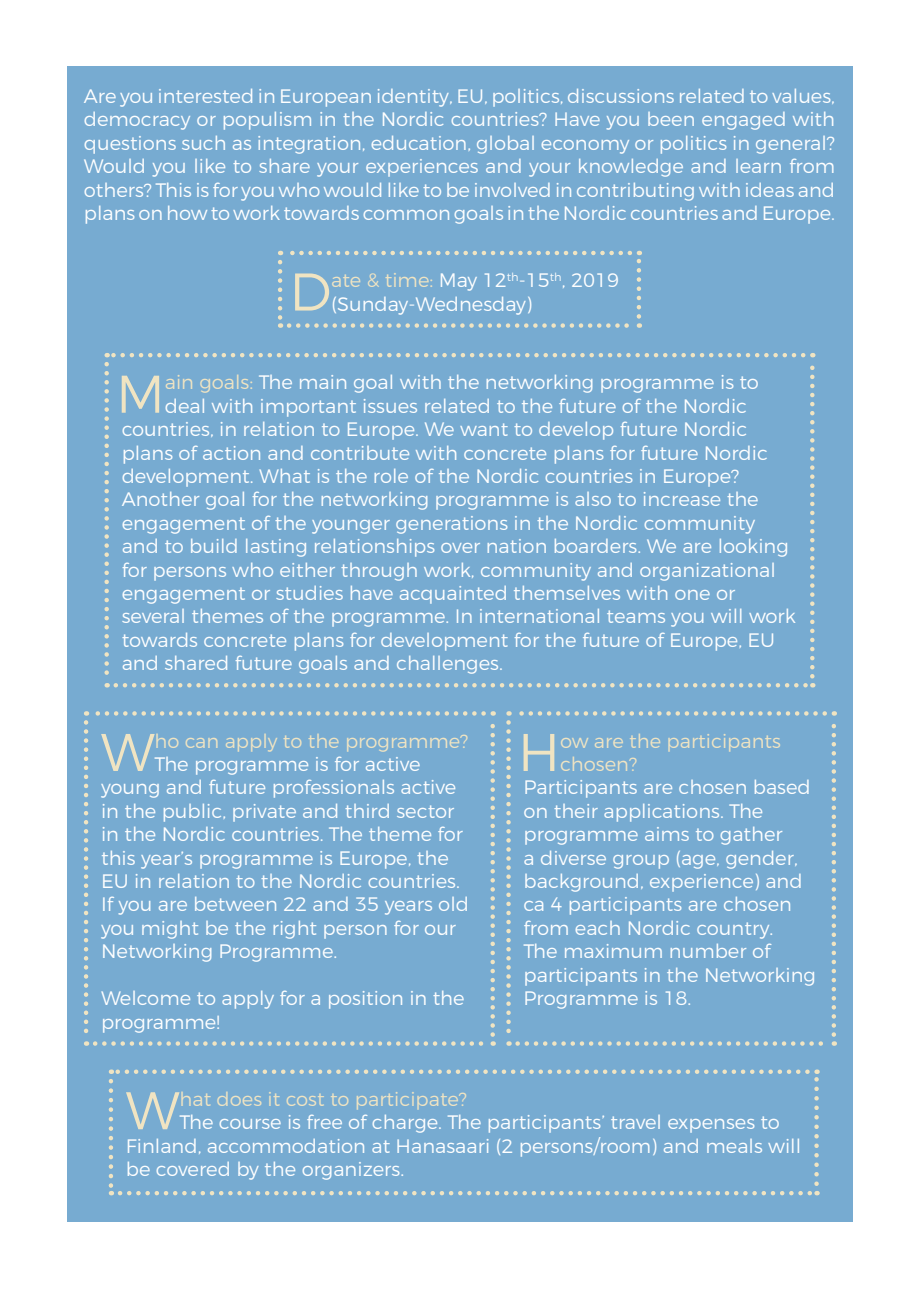
<style>
.page{position:relative;width:919px;height:1289px;background:#fff}
.page>*{position:absolute;margin:0;border:0;box-sizing:border-box;transform-origin:0 0}
.t1{font:300 52.95px "Montserrat";color:#f0e4c2}
.t2{font:300 19.5px/23.4px "Montserrat";color:#fff}
.t3{font:300 19.5px/23.4px "Montserrat";color:#f0e4c2}
.s1{color:#f0e4c2}
</style>
<div class="page">
<div style="left:67px;top:67px;width:785px;height:1155px;background:#77abd1"></div>
<svg style="left:278px;top:262px;width:4px;height:66px"></svg>
<svg style="left:289px;top:323px;width:351px;height:5px"></svg>
<svg style="left:636px;top:251px;width:5px;height:65px"></svg>
<svg style="left:280px;top:251px;width:350px;height:4px"></svg>
<svg style="left:104px;top:364px;width:5px;height:323px"></svg>
<svg style="left:116px;top:683px;width:697px;height:4px"></svg>
<svg style="left:810px;top:353px;width:4px;height:323px"></svg>
<svg style="left:107px;top:353px;width:696px;height:4px"></svg>
<svg style="left:84px;top:722px;width:4px;height:323px"></svg>
<svg style="left:95px;top:1041px;width:398px;height:4px"></svg>
<svg style="left:490px;top:711px;width:5px;height:323px"></svg>
<svg style="left:86px;top:711px;width:397px;height:4px"></svg>
<svg style="left:506px;top:722px;width:4px;height:323px"></svg>
<svg style="left:517px;top:1041px;width:317px;height:4px"></svg>
<svg style="left:831px;top:711px;width:5px;height:323px"></svg>
<svg style="left:508px;top:711px;width:316px;height:4px"></svg>
<svg style="left:109px;top:1081px;width:4px;height:114px"></svg>
<svg style="left:120px;top:1191px;width:697px;height:4px"></svg>
<svg style="left:814px;top:1069px;width:4px;height:114px"></svg>
<svg style="left:111px;top:1069px;width:696px;height:4px"></svg>
<p class="t2" style="left:84px;top:84px;width:752px;text-align:justify">Are you interested in European identity, EU, politics, discussions related to values, democracy or populism in the Nordic countries? Have you been engaged with questions such as integration, education, global economy or politics in general?<br>Would you like to share your experiences and your knowledge and learn from others? This is for you who would like to be involved in contributing with ideas and plans on how to work towards common goals in the Nordic countries and Europe.</p>
<h1 class="t1" style="left:289px;top:259px;width:43px">D</h1>
<p class="t2" style="left:331px;top:268px;width:289px"><span class="s1">ate &amp; time:</span> May 12<sup>th</sup>-15<sup>th</sup>, 2019 (Sunday-Wednesday)</p>
<h1 class="t1" style="left:116px;top:361px;width:50px">M</h1>
<p class="t2" style="left:165px;top:370px;width:595px"><span class="s1">ain goals:</span> The main goal with the networking programme is to</p>
<p class="t2" style="left:165px;top:394px;width:583px">deal with important issues related to the future of the Nordic</p>
<p class="t2" style="left:122px;top:417px;width:627px">countries, in relation to Europe. We want to develop future Nordic</p>
<p class="t2" style="left:122px;top:440px;width:647px">plans of action and contribute with concrete plans for future Nordic</p>
<p class="t2" style="left:122px;top:464px;width:619px">development. What is the role of the Nordic countries in Europe?</p>
<p class="t2" style="left:122px;top:487px;width:638px">Another goal for the networking programme is also to increase the</p>
<p class="t2" style="left:122px;top:511px;width:635px">engagement of the younger generations in the Nordic community</p>
<p class="t2" style="left:122px;top:534px;width:668px">and to build lasting relationships over nation boarders. We are looking</p>
<p class="t2" style="left:122px;top:557px;width:655px">for persons who either through work, community and organizational</p>
<p class="t2" style="left:122px;top:581px;width:615px">engagement or studies have acquainted themselves with one or</p>
<p class="t2" style="left:122px;top:604px;width:675px">several themes of the programme. In international teams you will work</p>
<p class="t2" style="left:122px;top:628px;width:655px">towards concrete plans for development for the future of Europe, EU</p>
<p class="t2" style="left:122px;top:651px;width:382px">and shared future goals and challenges.</p>
<h1 class="t1" style="left:101px;top:719px;width:55px">W</h1>
<p class="t3" style="left:155px;top:728px;width:315px">ho can apply to the programme?</p>
<p class="t2" style="left:101px;top:752px;width:369px;text-indent:54px">The programme is for active young and future professionals active in the public, private and third sector in the Nordic countries. The theme for this year’s programme is Europe, the EU in relation to the Nordic countries.<br>If you are between 22 and 35 years old you might be the right person for our Networking Programme.</p>
<p class="t2" style="left:101px;top:986px;width:365px">Welcome to apply for a position in the programme!</p>
<h1 class="t1" style="left:518px;top:719px;width:44px">H</h1>
<p class="t3" style="left:560px;top:728px;width:222px">ow are the participants chosen?</p>
<p class="t2" style="left:523px;top:775px;width:294px">Participants are chosen based on their applications. The programme aims to gather<br>a diverse group (age, gender, background, experience) and ca 4 participants are chosen from each Nordic country.<br>The maximum number of participants in the Networking<br>Programme is 18.</p>
<h1 class="t1" style="left:126px;top:1078px;width:55px">W</h1>
<p class="t3" style="left:179px;top:1086px;width:289px">hat does it cost to participate?</p>
<p class="t2" style="left:126px;top:1110px;width:676px;text-indent:54px">The course is free of charge. The participants’ travel expenses to<br>Finland, accommodation at Hanasaari (2 persons/room) and meals will be covered by the organizers.</p>
</div>
